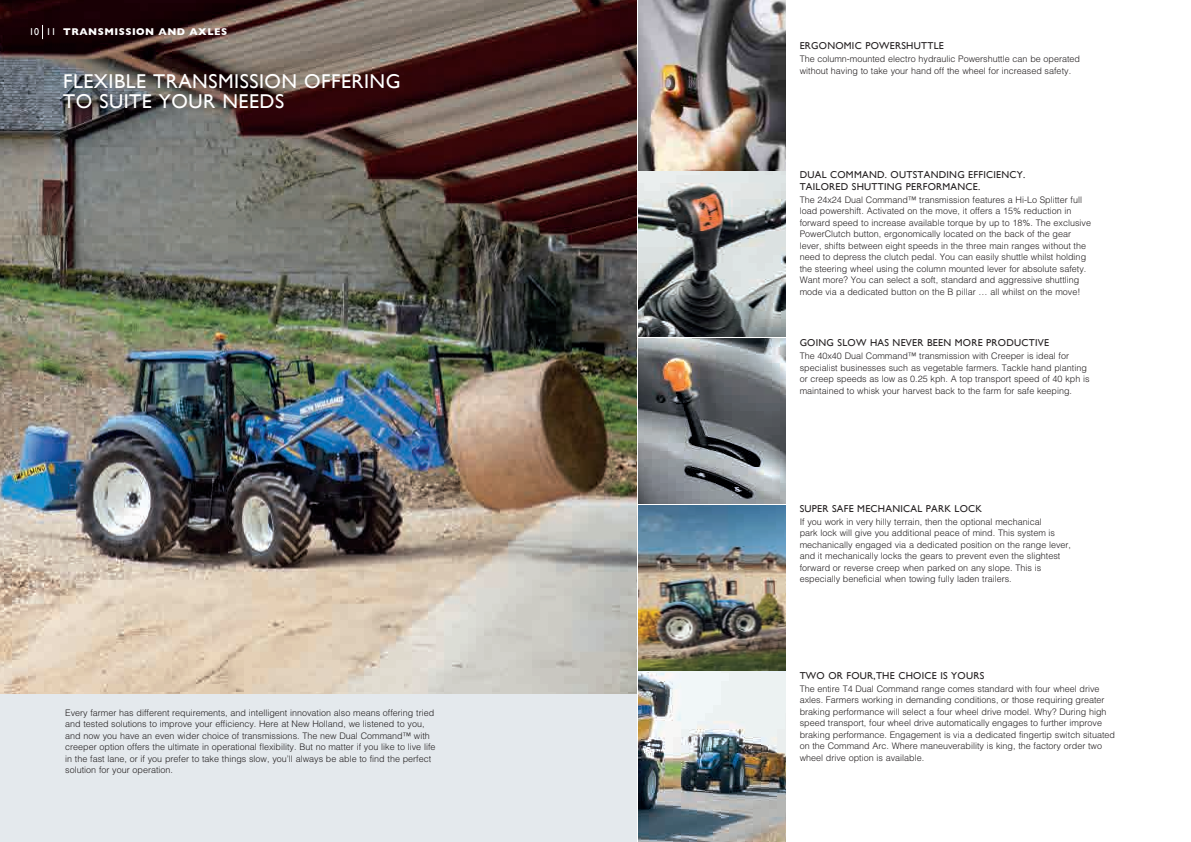
<style>
.page{position:relative;width:1191px;height:842px;background:#fff}
.page>*{position:absolute;margin:0;border:0;box-sizing:border-box;transform-origin:0 0}
.t1{font:20px/20px "Gill Sans";letter-spacing:.025em;color:#fff}
.t2{font:10px/11.5px "Gill Sans";letter-spacing:.025em;color:#231f20}
.t3{font:700 10px "Gill Sans";letter-spacing:.05em;color:#fff}
.t4{font:300 9px/11.5px "Helvetica";color:#231f20}
.s1{font-weight:400}
</style>
<div class="page">
<div style="left:0;top:694px;width:636px;height:148px;background:#e4e9ed"></div>
<img style="left:0;top:0;width:636px;height:693px">
<svg style="left:42px;top:25px;width:1px;height:14px"></svg>
<img style="left:638px;top:170px;width:147px;height:334px">
<img style="left:638px;top:0;width:147px;height:170px">
<svg style="left:638px;top:171px;width:147px;height:166px;background:#909291"></svg>
<img style="left:638px;top:505px;width:147px;height:165px">
<img style="left:638px;top:672px;width:147px;height:170px">
<p class="t3" style="left:29px;top:26px;width:200px"><span class="s1">10 11</span> TRANSMISSION AND AXLES</p>
<h1 class="t1" style="left:63px;top:71px;width:339px">FLEXIBLE TRANSMISSION OFFERING<br>TO SUITE YOUR NEEDS</h1>
<p class="t4" style="left:65px;top:707px;width:372px">Every farmer has different requirements, and intelligent innovation also means offering tried and tested solutions to improve your efficiency. Here at New Holland, we listened to you, and now you have an even wider choice of transmissions. The new Dual Command™ with creeper option offers the ultimate in operational flexibility. But no matter if you like to live life in the fast lane, or if you prefer to take things slow, you’ll always be able to find the perfect solution for your operation.</p>
<p class="t2" style="left:799px;top:40px;width:146px">ERGONOMIC POWERSHUTTLE</p>
<p class="t4" style="left:799px;top:53px;width:282px">The column-mounted electro hydraulic Powershuttle can be operated without having to take your hand off the wheel for increased safety.</p>
<p class="t2" style="left:799px;top:169px;width:227px">DUAL COMMAND. OUTSTANDING EFFICIENCY.<br>TAILORED SHUTTING PERFORMANCE.</p>
<p class="t4" style="left:799px;top:194px;width:293px">The 24x24 Dual Command™ transmission features a Hi-Lo Splitter full load powershift. Activated on the move, it offers a 15% reduction in forward speed to increase available torque by up to 18%. The exclusive PowerClutch button, ergonomically located on the back of the gear lever, shifts between eight speeds in the three main ranges without the need to depress the clutch pedal. You can easily shuttle whilst holding the steering wheel using the column mounted lever for absolute safety.<br>Want more? You can select a soft, standard and aggressive shuttling mode via a dedicated button on the B pillar … all whilst on the move!</p>
<p class="t2" style="left:799px;top:337px;width:251px">GOING SLOW HAS NEVER BEEN MORE PRODUCTIVE</p>
<p class="t4" style="left:799px;top:350px;width:291px">The 40x40 Dual Command™ transmission with Creeper is ideal for specialist businesses such as vegetable farmers. Tackle hand planting or creep speeds as low as 0.25 kph. A top transport speed of 40 kph is maintained to whisk your harvest back to the farm for safe keeping.</p>
<p class="t2" style="left:799px;top:503px;width:184px">SUPER SAFE MECHANICAL PARK LOCK</p>
<p class="t4" style="left:799px;top:516px;width:273px">If you work in very hilly terrain, then the optional mechanical<br>park lock will give you additional peace of mind. This system is mechanically engaged via a dedicated position on the range lever, and it mechanically locks the gears to prevent even the slightest forward or reverse creep when parked on any slope. This is especially beneficial when towing fully laden trailers.</p>
<p class="t2" style="left:799px;top:669px;width:186px">TWO OR FOUR,THE CHOICE IS YOURS</p>
<p class="t4" style="left:799px;top:683px;width:317px">The entire T4 Dual Command range comes standard with four wheel drive axles. Farmers working in demanding conditions, or those requiring greater braking performance will select a four wheel drive model. Why? During high speed transport, four wheel drive automatically engages to further improve braking performance. Engagement is via a dedicated fingertip switch situated on the Command Arc. Where maneuverability is king, the factory order two wheel drive option is available.</p>
</div>
